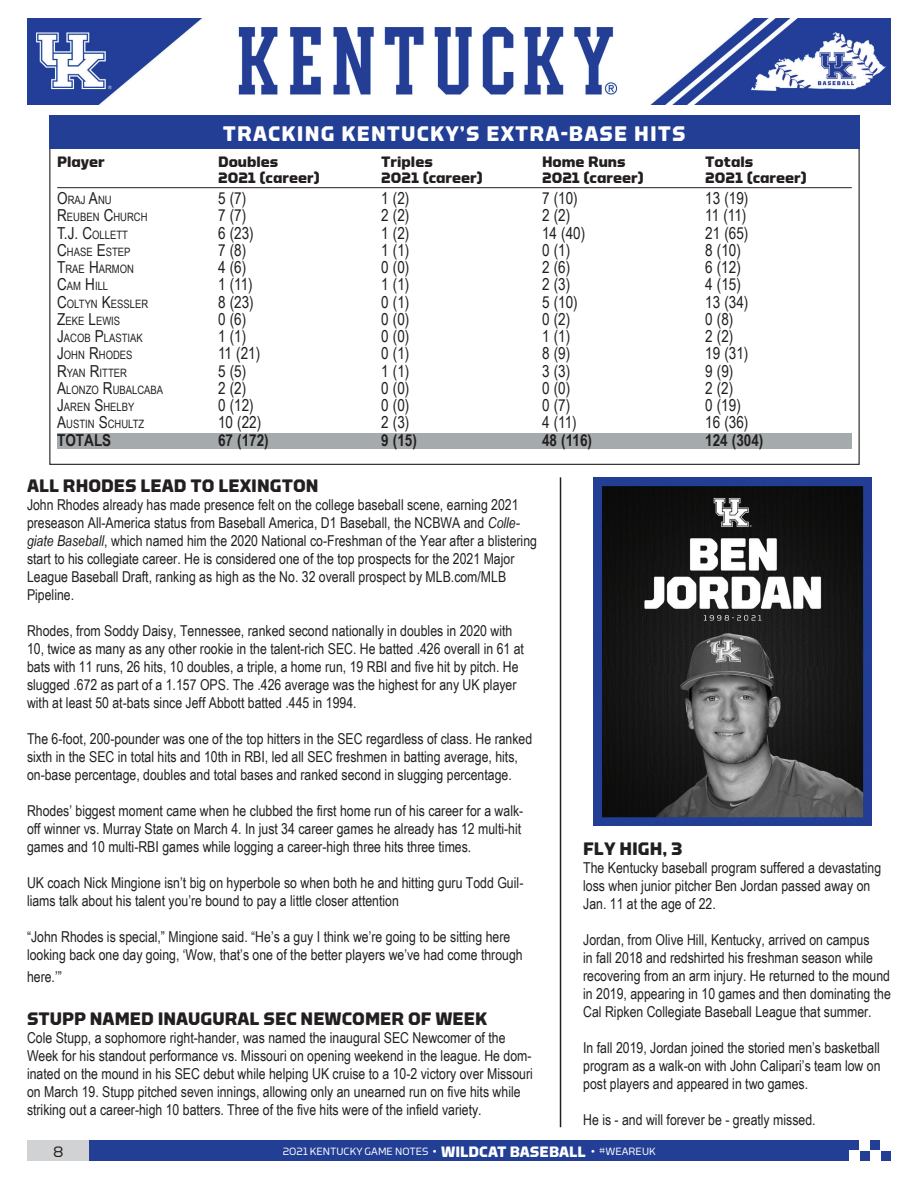
<style>
.page{position:relative;width:918px;height:1188px;background:#fff}
.page>*{position:absolute;margin:0;border:0;box-sizing:border-box;transform-origin:0 0}
.t1{font:700 21px "Torque";letter-spacing:.05em;color:#fff}
.t2{font:700 18px "Torque";color:#231f20}
.t3{font:16.5px "Arial Narrow";color:#231f20}
.t4{font:700 16.5px "Arial Narrow";color:#231f20}
.t5{font:15px/18px "Arial Narrow";color:#231f20}
.t6{font:700 15px "Torque";color:#231f20}
.t7{font:15px "Torque";color:#231f20}
.t8{font:11.55px "Arial Narrow";color:#231f20}
.t9{font:10.5px "Torque";color:#fff}
.s1{font-size:16.5px}
.s2{font-style:italic}
.s3{font-weight:700;font-size:15px}
</style>
<div class="page">
<div style="left:27px;top:1141px;width:63px;height:20px;background:#d1d2d4"></div>
<div style="left:90px;top:1141px;width:801px;height:20px;background:#233e95"></div>
<div style="left:880px;top:1141px;width:11px;height:10px;background:#fff"></div>
<div style="left:870px;top:1151px;width:10px;height:10px;background:#fff"></div>
<div style="left:859px;top:1141px;width:11px;height:10px;background:#fff"></div>
<div style="left:849px;top:1151px;width:10px;height:10px;background:#fff"></div>
<img style="left:27px;top:18px;width:864px;height:87px">
<hr style="left:57px;top:187px;width:795px;height:1px;background:#231f20">
<div style="left:57px;top:434px;width:795px;height:15px;background:#a5abad"></div>
<div style="left:49px;top:115px;width:811px;height:34px;background:#233e95"></div>
<img style="left:593px;top:477px;width:279px;height:348px">
<hr style="left:560px;top:477px;width:1px;height:650px;background:#231f20">
<h1 class="t1" style="left:223px;top:121px;width:464px">TRACKING KENTUCKY’S EXTRA-BASE HITS</h1>
<p class="t6" style="left:57px;top:153px;width:49px">Player</p>
<p class="t6" style="left:218px;top:153px;width:62px">Doubles</p>
<p class="t6" style="left:381px;top:153px;width:53px">Triples</p>
<p class="t6" style="left:542px;top:153px;width:85px">Home Runs</p>
<p class="t6" style="left:705px;top:153px;width:50px">Totals</p>
<p class="t6" style="left:218px;top:169px;width:103px">2021 (career)</p>
<p class="t6" style="left:381px;top:169px;width:103px">2021 (career)</p>
<p class="t6" style="left:542px;top:169px;width:103px">2021 (career)</p>
<p class="t6" style="left:705px;top:169px;width:103px">2021 (career)</p>
<p class="t8" style="left:57px;top:192px;width:56px"><span class="s1">O</span>RAJ <span class="s1">A</span>NU</p>
<p class="t3" style="left:218px;top:186px;width:30px">5 (7)</p>
<p class="t3" style="left:381px;top:186px;width:30px">1 (2)</p>
<p class="t3" style="left:542px;top:186px;width:37px">7 (10)</p>
<p class="t3" style="left:705px;top:186px;width:45px">13 (19)</p>
<p class="t8" style="left:57px;top:209px;width:92px"><span class="s1">R</span>EUBEN <span class="s1">C</span>HURCH</p>
<p class="t3" style="left:218px;top:203px;width:30px">7 (7)</p>
<p class="t3" style="left:381px;top:203px;width:30px">2 (2)</p>
<p class="t3" style="left:542px;top:203px;width:30px">2 (2)</p>
<p class="t3" style="left:705px;top:203px;width:43px">11 (11)</p>
<p class="t8" style="left:57px;top:226px;width:66px"><span class="s1">T.J. C</span>OLLETT</p>
<p class="t3" style="left:218px;top:221px;width:37px">6 (23)</p>
<p class="t3" style="left:381px;top:221px;width:30px">1 (2)</p>
<p class="t3" style="left:542px;top:221px;width:45px">14 (40)</p>
<p class="t3" style="left:705px;top:221px;width:45px">21 (65)</p>
<p class="t8" style="left:57px;top:243px;width:75px"><span class="s1">C</span>HASE <span class="s1">E</span>STEP</p>
<p class="t3" style="left:218px;top:238px;width:30px">7 (8)</p>
<p class="t3" style="left:381px;top:238px;width:30px">1 (1)</p>
<p class="t3" style="left:542px;top:238px;width:30px">0 (1)</p>
<p class="t3" style="left:705px;top:238px;width:37px">8 (10)</p>
<p class="t8" style="left:57px;top:261px;width:78px"><span class="s1">T</span>RAE <span class="s1">H</span>ARMON</p>
<p class="t3" style="left:218px;top:255px;width:30px">4 (6)</p>
<p class="t3" style="left:381px;top:255px;width:30px">0 (0)</p>
<p class="t3" style="left:542px;top:255px;width:30px">2 (6)</p>
<p class="t3" style="left:705px;top:255px;width:37px">6 (12)</p>
<p class="t8" style="left:57px;top:278px;width:53px"><span class="s1">C</span>AM <span class="s1">H</span>ILL</p>
<p class="t3" style="left:218px;top:272px;width:36px">1 (11)</p>
<p class="t3" style="left:381px;top:272px;width:30px">1 (1)</p>
<p class="t3" style="left:542px;top:272px;width:30px">2 (3)</p>
<p class="t3" style="left:705px;top:272px;width:37px">4 (15)</p>
<p class="t8" style="left:57px;top:295px;width:93px"><span class="s1">C</span>OLTYN <span class="s1">K</span>ESSLER</p>
<p class="t3" style="left:218px;top:290px;width:37px">8 (23)</p>
<p class="t3" style="left:381px;top:290px;width:30px">0 (1)</p>
<p class="t3" style="left:542px;top:290px;width:37px">5 (10)</p>
<p class="t3" style="left:705px;top:290px;width:45px">13 (34)</p>
<p class="t8" style="left:57px;top:312px;width:64px"><span class="s1">Z</span>EKE <span class="s1">L</span>EWIS</p>
<p class="t3" style="left:218px;top:307px;width:30px">0 (6)</p>
<p class="t3" style="left:381px;top:307px;width:30px">0 (0)</p>
<p class="t3" style="left:542px;top:307px;width:30px">0 (2)</p>
<p class="t3" style="left:705px;top:307px;width:30px">0 (8)</p>
<p class="t8" style="left:57px;top:330px;width:81px"><span class="s1">J</span>ACOB <span class="s1">P</span>LASTIAK</p>
<p class="t3" style="left:218px;top:324px;width:30px">1 (1)</p>
<p class="t3" style="left:381px;top:324px;width:30px">0 (0)</p>
<p class="t3" style="left:542px;top:324px;width:30px">1 (1)</p>
<p class="t3" style="left:705px;top:324px;width:30px">2 (2)</p>
<p class="t8" style="left:57px;top:347px;width:76px"><span class="s1">J</span>OHN <span class="s1">R</span>HODES</p>
<p class="t3" style="left:218px;top:341px;width:44px">11 (21)</p>
<p class="t3" style="left:381px;top:341px;width:30px">0 (1)</p>
<p class="t3" style="left:542px;top:341px;width:30px">8 (9)</p>
<p class="t3" style="left:705px;top:341px;width:45px">19 (31)</p>
<p class="t8" style="left:57px;top:364px;width:71px"><span class="s1">R</span>YAN <span class="s1">R</span>ITTER</p>
<p class="t3" style="left:218px;top:359px;width:30px">5 (5)</p>
<p class="t3" style="left:381px;top:359px;width:30px">1 (1)</p>
<p class="t3" style="left:542px;top:359px;width:30px">3 (3)</p>
<p class="t3" style="left:705px;top:359px;width:30px">9 (9)</p>
<p class="t8" style="left:57px;top:381px;width:95px"><span class="s1">A</span>LONZO <span class="s1">R</span>UBALCABA</p>
<p class="t3" style="left:218px;top:376px;width:30px">2 (2)</p>
<p class="t3" style="left:381px;top:376px;width:30px">0 (0)</p>
<p class="t3" style="left:542px;top:376px;width:30px">0 (0)</p>
<p class="t3" style="left:705px;top:376px;width:30px">2 (2)</p>
<p class="t8" style="left:57px;top:399px;width:79px"><span class="s1">J</span>AREN <span class="s1">S</span>HELBY</p>
<p class="t3" style="left:218px;top:393px;width:37px">0 (12)</p>
<p class="t3" style="left:381px;top:393px;width:30px">0 (0)</p>
<p class="t3" style="left:542px;top:393px;width:30px">0 (7)</p>
<p class="t3" style="left:705px;top:393px;width:37px">0 (19)</p>
<p class="t8" style="left:57px;top:416px;width:83px"><span class="s1">A</span>USTIN <span class="s1">S</span>CHULTZ</p>
<p class="t3" style="left:218px;top:410px;width:45px">10 (22)</p>
<p class="t3" style="left:381px;top:410px;width:30px">2 (3)</p>
<p class="t3" style="left:542px;top:410px;width:36px">4 (11)</p>
<p class="t3" style="left:705px;top:410px;width:45px">16 (36)</p>
<p class="t4" style="left:57px;top:427px;width:56px">TOTALS</p>
<p class="t4" style="left:218px;top:427px;width:52px">67 (172)</p>
<p class="t4" style="left:381px;top:427px;width:37px">9 (15)</p>
<p class="t4" style="left:542px;top:427px;width:52px">48 (116)</p>
<p class="t4" style="left:705px;top:427px;width:60px">124 (304)</p>
<p class="t2" style="left:27px;top:476px;width:293px">ALL RHODES LEAD TO LEXINGTON</p>
<p class="t5" style="left:27px;top:495px;width:512px">John Rhodes already has made presence felt on the college baseball scene, earning 2021 preseason All-America status from Baseball America, D1 Baseball, the NCBWA and <span class="s2">Colle&shy;giate Baseball</span>, which named him the 2020 National co-Freshman of the Year after a blistering start to his collegiate career. He is considered one of the top prospects for the 2021 Major League Baseball Draft, ranking as high as the No. 32 overall prospect by MLB.com/MLB Pipeline.</p>
<p class="t5" style="left:27px;top:621px;width:499px">Rhodes, from Soddy Daisy, Tennessee, ranked second nationally in doubles in 2020 with 10, twice as many as any other rookie in the talent-rich SEC. He batted .426 overall in 61 at bats with 11 runs, 26 hits, 10 doubles, a triple, a home run, 19 RBI and five hit by pitch. He slugged .672 as part of a 1.157 OPS. The .426 average was the highest for any UK player with at least 50 at-bats since Jeff Abbott batted .445 in 1994.</p>
<p class="t5" style="left:27px;top:729px;width:507px">The 6-foot, 200-pounder was one of the top hitters in the SEC regardless of class. He ranked sixth in the SEC in total hits and 10th in RBI, led all SEC freshmen in batting average, hits, on-base percentage, doubles and total bases and ranked second in slugging percentage.</p>
<p class="t5" style="left:27px;top:801px;width:498px">Rhodes’ biggest moment came when he clubbed the first home run of his career for a walk&shy;off winner vs. Murray State on March 4. In just 34 career games he already has 12 multi-hit games and 10 multi-RBI games while logging a career-high three hits three times.</p>
<p class="t5" style="left:27px;top:873px;width:498px">UK coach Nick Mingione isn’t big on hyperbole so when both he and hitting guru Todd Guil&shy;liams talk about his talent you’re bound to pay a little closer attention</p>
<p class="t5" style="left:27px;top:927px;width:497px">“John Rhodes is special,” Mingione said. “He’s a guy I think we’re going to be sitting here looking back one day going, ‘Wow, that’s one of the better players we’ve had come through</p>
<p class="t5" style="left:27px;top:967px;width:36px">here.’”</p>
<p class="t2" style="left:27px;top:1008px;width:462px">STUPP NAMED INAUGURAL SEC NEWCOMER OF WEEK</p>
<p class="t5" style="left:27px;top:1028px;width:507px">Cole Stupp, a sophomore right-hander, was named the inaugural SEC Newcomer of the Week for his standout performance vs. Missouri on opening weekend in the league. He dom&shy;inated on the mound in his SEC debut while helping UK cruise to a 10-2 victory over Missouri on March 19. Stupp pitched seven innings, allowing only an unearned run on five hits while striking out a career-high 10 batters. Three of the five hits were of the infield variety.</p>
<p class="t2" style="left:583px;top:839px;width:101px">FLY HIGH, 3</p>
<p class="t5" style="left:583px;top:858px;width:300px">The Kentucky baseball program suffered a devastating loss when junior pitcher Ben Jordan passed away on<br>Jan. 11 at the age of 22.</p>
<p class="t5" style="left:583px;top:930px;width:309px">Jordan, from Olive Hill, Kentucky, arrived on campus<br>in fall 2018 and redshirted his freshman season while recovering from an arm injury. He returned to the mound in 2019, appearing in 10 games and then dominating the Cal Ripken Collegiate Baseball League that summer.</p>
<p class="t5" style="left:583px;top:1038px;width:299px;text-align:justify">In fall 2019, Jordan joined the storied men’s basketball program as a walk-on with John Calipari’s team low on post players and appeared in two games.</p>
<p class="t5" style="left:583px;top:1110px;width:234px">He is - and will forever be - greatly missed.</p>
<p class="t7" style="left:53px;top:1143px;width:12px">8</p>
<p class="t9" style="left:283px;top:1146px;width:374px">2021 KENTUCKY GAME NOTES • <span class="s3">WILDCAT BASEBALL</span> • #WEAREUK</p>
</div>
